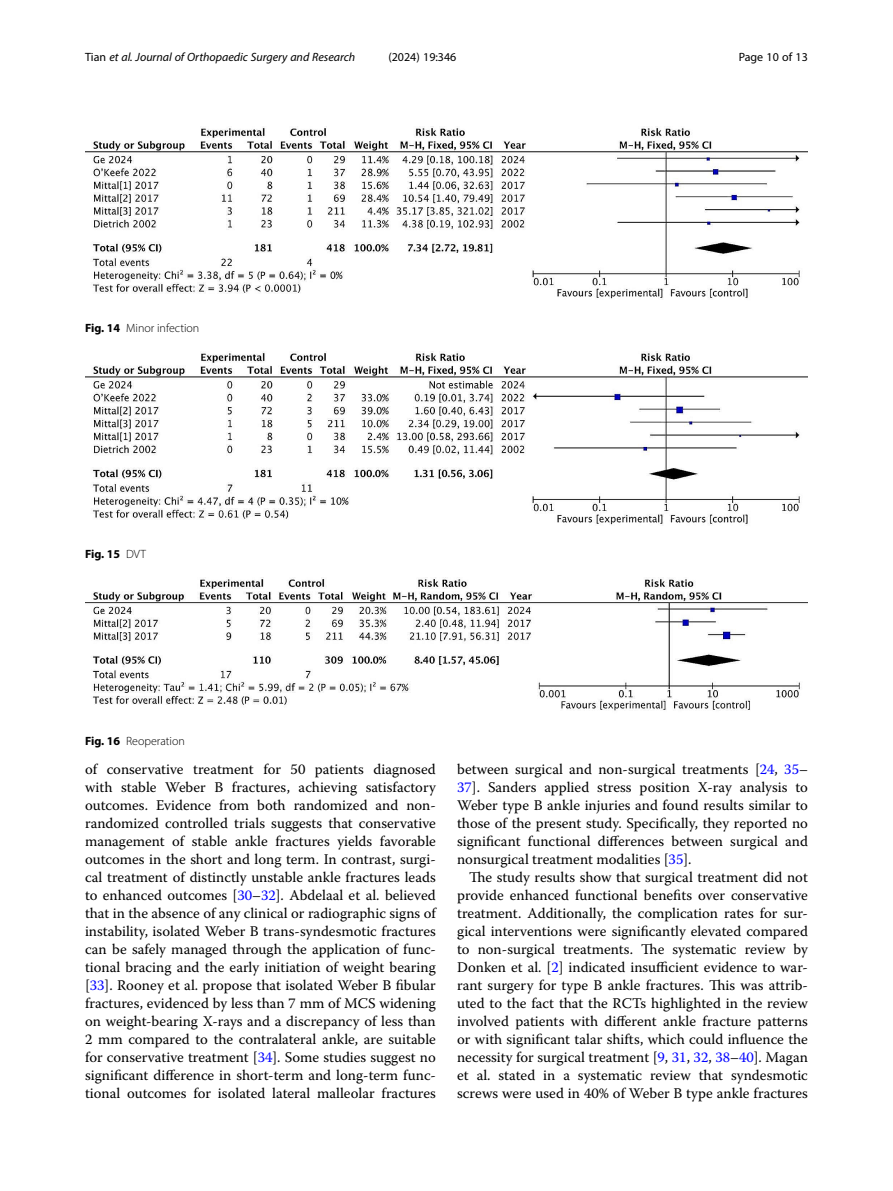
<style>
.page{position:relative;width:893px;height:1191px;background:#fff}
.page>*{position:absolute;margin:0;border:0;box-sizing:border-box;transform-origin:0 0}
.Body_Text_Indent{font:14.7px/18px "Warnock Pro";color:#000;text-align:justify}
.t1{font:italic 12px "Myriad Pro";color:#000}
.Figure_Caption{font:300 12px "Myriad Pro";color:#000}
.t2{font:12px "Myriad Pro";color:#000}
.Figure_Caption-2{font:700 12px "Myriad Pro";color:#000}
.s1{font-style:normal}
.s2{font-weight:700}
.s3{font-weight:300}
.s4{color:#00f}
</style>
<div class="page">
<img style="left:85px;top:578px;width:723px;height:133px">
<img style="left:85px;top:352px;width:723px;height:173px">
<img style="left:85px;top:126px;width:723px;height:173px">
<p class="t1" style="left:85px;top:50px;width:272px"><span class="s1">Tian</span> et al. Journal of Orthopaedic Surgery and Research</p>
<p class="t2" style="left:388px;top:50px;width:70px">(2024) 19:346</p>
<p class="t2" style="left:739px;top:50px;width:71px">Page 10 of 13</p>
<p class="Figure_Caption" style="left:85px;top:321px;width:116px"><span class="s2">Fig. 14</span> Minor infection</p>
<p class="Figure_Caption-2" style="left:85px;top:546px;width:63px">Fig. 15 <span class="s3">DVT</span></p>
<p class="Figure_Caption" style="left:85px;top:733px;width:101px"><span class="s2">Fig. 16</span> Reoperation</p>
<p class="Body_Text_Indent" style="left:85px;top:760px;width:352px">of conservative treatment for 50 patients diagnosed with stable Weber B fractures, achieving satisfactory outcomes. Evidence from both randomized and non&shy;randomized controlled trials suggests that conservative management of stable ankle fractures yields favorable outcomes in the short and long term. In contrast, surgi&shy;cal treatment of distinctly unstable ankle fractures leads to enhanced outcomes [<span class="s4">30</span>–<span class="s4">32</span>]. Abdelaal et al. believed that in the absence of any clinical or radiographic signs of instability, isolated Weber B trans-syndesmotic fractures can be safely managed through the application of func&shy;tional bracing and the early initiation of weight bearing [<span class="s4">33</span>]. Rooney et al. propose that isolated Weber B fibular fractures, evidenced by less than 7 mm of MCS widening on weight-bearing X-rays and a discrepancy of less than 2 mm compared to the contralateral ankle, are suitable for conservative treatment [<span class="s4">34</span>]. Some studies suggest no significant difference in short-term and long-term func&shy;tional outcomes for isolated lateral malleolar fractures</p>
<p class="Body_Text_Indent" style="left:457px;top:760px;width:352px">between surgical and non-surgical treatments [<span class="s4">24</span>, <span class="s4">35</span>– <span class="s4">37</span>]. Sanders applied stress position X-ray analysis to Weber type B ankle injuries and found results similar to those of the present study. Specifically, they reported no significant functional differences between surgical and nonsurgical treatment modalities [<span class="s4">35</span>].</p>
<p class="Body_Text_Indent" style="left:457px;top:868px;width:352px;text-indent:12px">The study results show that surgical treatment did not provide enhanced functional benefits over conservative treatment. Additionally, the complication rates for sur&shy;gical interventions were significantly elevated compared to non-surgical treatments. The systematic review by Donken et al. [<span class="s4">2</span>] indicated insufficient evidence to war&shy;rant surgery for type B ankle fractures. This was attrib&shy;uted to the fact that the RCTs highlighted in the review involved patients with different ankle fracture patterns or with significant talar shifts, which could influence the necessity for surgical treatment [<span class="s4">9</span>, <span class="s4">31</span>, <span class="s4">32</span>, <span class="s4">38</span>–<span class="s4">40</span>]. Magan et al. stated in a systematic review that syndesmotic screws were used in 40% of Weber B type ankle fractures</p>
</div>
